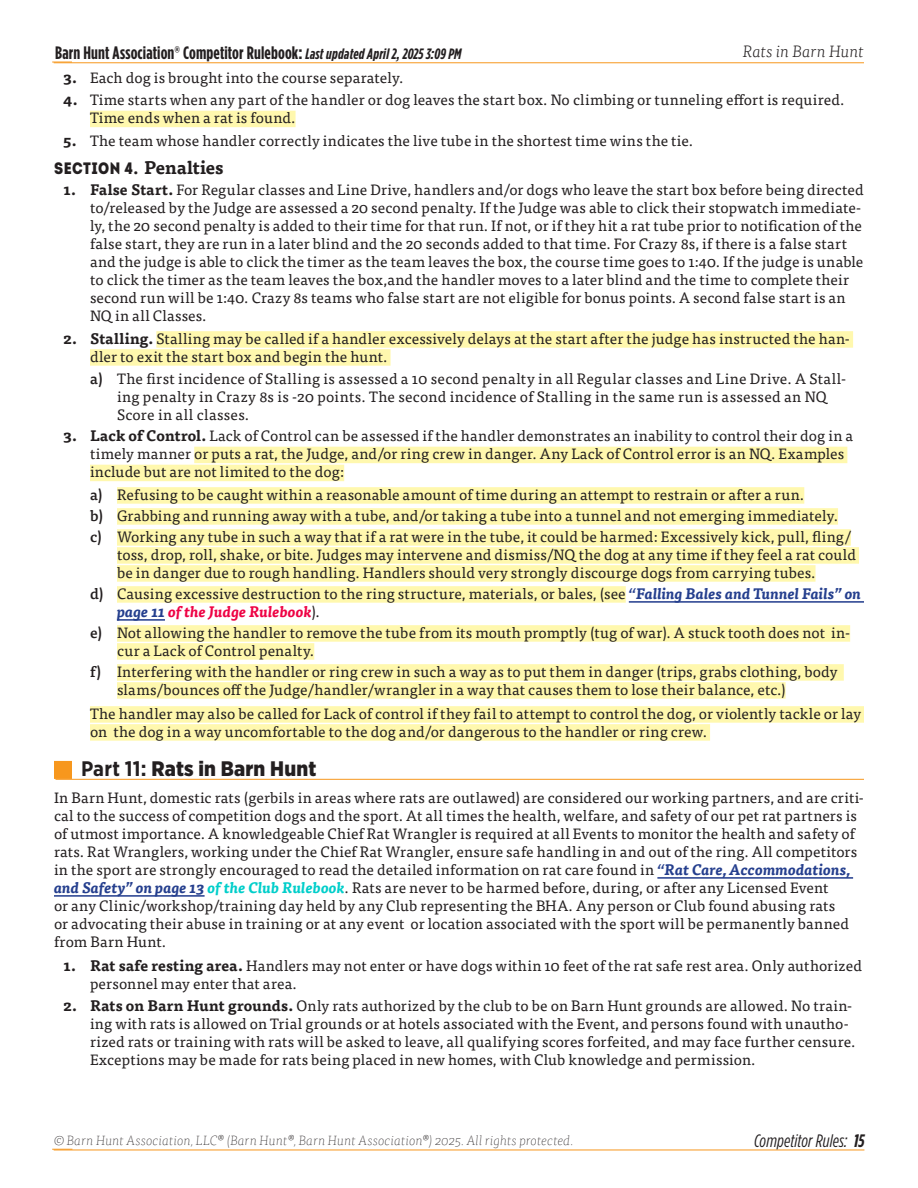
<style>
.page{position:relative;width:918px;height:1188px;background:#fff}
.page>*{position:absolute;margin:0;border:0;box-sizing:border-box;transform-origin:0 0}
.t1{font:900 21px "Gotham Narrow";letter-spacing:.01em;color:#231f20}
.t2{font:700 18px "Gotham Condensed";letter-spacing:.005em;color:#231f20}
.t3{font:italic 18px "Gotham Condensed";letter-spacing:.005em;color:#231f20}
.t4{font:16.5px "Intro Cond Black Caps";letter-spacing:.03em;color:#231f20}
.t5{font:italic 300 16.5px "Tisa Pro";letter-spacing:-.01em;color:#231f20}
.body{font:15px/18px "Tisa Pro";letter-spacing:.01em;color:#231f20}
.body_indent{font:15px/18px "Tisa Pro";letter-spacing:.01em;color:#231f20}
.t6{font:italic 100 13.5px "Tisa Pro";letter-spacing:-.005em;color:#231f20}
.s1{font-style:italic;font-size:15px}
.s2{font-weight:700}
.s3{font-family:"Tisa Pro";font-weight:700;font-size:18px}
.s4{font-weight:500}
.s5{font-weight:700;font-style:italic;color:#253f8e}
.s6{font-weight:700;font-style:italic;color:#ee0344}
.s7{font-weight:700;font-style:italic;color:#00ceca}
</style>
<div class="page">
<svg style="left:52px;top:1149px;width:20px;height:1px"></svg>
<hr style="left:54px;top:1150px;width:810px;height:1px;background:#f7971d">
<hr style="left:54px;top:62px;width:810px;height:1px;background:#f7971d">
<div style="left:90px;top:111px;width:206px;height:16px;background:#fff8ae"></div>
<div style="left:156px;top:331px;width:697px;height:17px;background:#fff8ae"></div>
<div style="left:90px;top:349px;width:301px;height:17px;background:#fff8ae"></div>
<div style="left:194px;top:447px;width:653px;height:16px;background:#fff8ae"></div>
<div style="left:90px;top:465px;width:254px;height:16px;background:#fff8ae"></div>
<div style="left:117px;top:487px;width:687px;height:17px;background:#fff8ae"></div>
<div style="left:117px;top:508px;width:721px;height:17px;background:#fff8ae"></div>
<div style="left:117px;top:529px;width:734px;height:17px;background:#fff8ae"></div>
<div style="left:117px;top:547px;width:742px;height:17px;background:#fff8ae"></div>
<div style="left:117px;top:565px;width:699px;height:17px;background:#fff8ae"></div>
<div style="left:117px;top:586px;width:509px;height:17px;background:#fff8ae"></div>
<hr style="left:629px;top:601px;width:235px;height:2px;background:#253f8e">
<hr style="left:117px;top:619px;width:48px;height:2px;background:#253f8e">
<div style="left:117px;top:625px;width:733px;height:17px;background:#fff8ae"></div>
<div style="left:117px;top:643px;width:197px;height:17px;background:#fff8ae"></div>
<div style="left:117px;top:664px;width:727px;height:17px;background:#fff8ae"></div>
<div style="left:117px;top:682px;width:669px;height:17px;background:#fff8ae"></div>
<div style="left:90px;top:706px;width:774px;height:17px;background:#fff8ae"></div>
<div style="left:90px;top:724px;width:620px;height:17px;background:#fff8ae"></div>
<div style="left:54px;top:761px;width:18px;height:18px;background:#f7971d"></div>
<hr style="left:56px;top:779px;width:808px;height:1px;background:#f7971d">
<hr style="left:657px;top:877px;width:196px;height:2px;background:#253f8e">
<hr style="left:54px;top:895px;width:151px;height:2px;background:#253f8e">
<p class="t2" style="left:55px;top:43px;width:408px">Barn Hunt Association® Competitor Rulebook: <span class="s1">Last updated April 2, 2025 3:09 PM</span></p>
<p class="t5" style="left:743px;top:40px;width:123px">Rats in Barn Hunt</p>
<p class="body" style="left:63px;top:68px;width:342px"><span class="s2">3.</span> Each dog is brought into the course separately.</p>
<p class="body" style="left:90px;top:90px;width:756px;text-indent:-27px"><span class="s2">4.</span> Time starts when any part of the handler or dog leaves the start box. No climbing or tunneling effort is required.<br>Time ends when a rat is found.</p>
<p class="body" style="left:63px;top:131px;width:632px"><span class="s2">5.</span> The team whose handler correctly indicates the live tube in the shortest time wins the tie.</p>
<p class="t4" style="left:54px;top:157px;width:171px">SECTION 4. <span class="s3">Penalties</span></p>
<p class="body" style="left:90px;top:180px;width:775px;text-indent:-27px"><span class="s2">1. False Start.</span> For Regular classes and Line Drive, handlers and/or dogs who leave the start box before being directed to/released by the Judge are assessed a 20 second penalty. If the Judge was able to click their stopwatch immediate&shy;ly, the 20 second penalty is added to their time for that run. If not, or if they hit a rat tube prior to notification of the false start, they are run in a later blind and the 20 seconds added to that time. For Crazy 8s, if there is a false start and the judge is able to click the timer as the team leaves the box, the course time goes to 1:40. If the judge is unable to click the timer as the team leaves the box,and the handler moves to a later blind and the time to complete their second run will be 1:40. Crazy 8s teams who false start are not eligible for bonus points. A second false start is an NQ in all Classes.</p>
<p class="body" style="left:90px;top:329px;width:762px;text-indent:-27px"><span class="s2">2. Stalling.</span> Stalling may be called if a handler excessively delays at the start after the judge has instructed the han&shy;dler to exit the start box and begin the hunt.</p>
<p class="body" style="left:117px;top:369px;width:731px;text-indent:-27px"><span class="s4">a)</span> The first incidence of Stalling is assessed a 10 second penalty in all Regular classes and Line Drive. A Stall&shy;ing penalty in Crazy 8s is -20 points. The second incidence of Stalling in the same run is assessed an NQ<br>Score in all classes.</p>
<p class="body" style="left:90px;top:426px;width:765px;text-indent:-27px"><span class="s2">3. Lack of Control.</span> Lack of Control can be assessed if the handler demonstrates an inability to control their dog in a timely manner or puts a rat, the Judge, and/or ring crew in danger. Any Lack of Control error is an NQ. Examples include but are not limited to the dog:</p>
<p class="body" style="left:90px;top:485px;width:716px"><span class="s4">a)</span> Refusing to be caught within a reasonable amount of time during an attempt to restrain or after a run.</p>
<p class="body" style="left:90px;top:506px;width:750px"><span class="s4">b)</span> Grabbing and running away with a tube, and/or taking a tube into a tunnel and not emerging immediately.</p>
<p class="body" style="left:117px;top:527px;width:740px;text-indent:-27px"><span class="s4">c)</span> Working any tube in such a way that if a rat were in the tube, it could be harmed: Excessively kick, pull, fling/ toss, drop, roll, shake, or bite. Judges may intervene and dismiss/NQ the dog at any time if they feel a rat could be in danger due to rough handling. Handlers should very strongly discourge dogs from carrying tubes.</p>
<p class="body" style="left:117px;top:584px;width:746px;text-indent:-27px"><span class="s4">d)</span> Causing excessive destruction to the ring structure, materials, or bales, (see <span class="s5">“Falling Bales and Tunnel Fails” on page 11</span> <span class="s6">of the Judge Rulebook</span>).</p>
<p class="body" style="left:117px;top:623px;width:735px;text-indent:-27px"><span class="s4">e)</span> Not allowing the handler to remove the tube from its mouth promptly (tug of war). A stuck tooth does not in&shy;cur a Lack of Control penalty.</p>
<p class="body" style="left:117px;top:662px;width:722px;text-indent:-27px"><span class="s4">f)</span> Interfering with the handler or ring crew in such a way as to put them in danger (trips, grabs clothing, body slams/bounces off the Judge/handler/wrangler in a way that causes them to lose their balance, etc.)</p>
<p class="body_indent" style="left:90px;top:704px;width:773px">The handler may also be called for Lack of control if they fail to attempt to control the dog, or violently tackle or lay on the dog in a way uncomfortable to the dog and/or dangerous to the handler or ring crew.</p>
<p class="t1" style="left:81px;top:755px;width:237px"><span class="s2">Part 11:</span> Rats in Barn Hunt</p>
<p class="body" style="left:54px;top:788px;width:811px">In Barn Hunt, domestic rats (gerbils in areas where rats are outlawed) are considered our working partners, and are criti&shy;cal to the success of competition dogs and the sport. At all times the health, welfare, and safety of our pet rat partners is of utmost importance. A knowledgeable Chief Rat Wrangler is required at all Events to monitor the health and safety of rats. Rat Wranglers, working under the Chief Rat Wrangler, ensure safe handling in and out of the ring. All competitors in the sport are strongly encouraged to read the detailed information on rat care found in <span class="s5">“Rat Care, Accommodations, and Safety” on page 13</span> <span class="s7">of the Club Rulebook</span>. Rats are never to be harmed before, during, or after any Licensed Event<br>or any Clinic/workshop/training day held by any Club representing the BHA. Any person or Club found abusing rats<br>or advocating their abuse in training or at any event or location associated with the sport will be permanently banned from Barn Hunt.</p>
<p class="body" style="left:90px;top:956px;width:773px;text-indent:-27px"><span class="s2">1. Rat safe resting area.</span> Handlers may not enter or have dogs within 10 feet of the rat safe rest area. Only authorized personnel may enter that area.</p>
<p class="body" style="left:90px;top:996px;width:767px;text-indent:-27px"><span class="s2">2. Rats on Barn Hunt grounds.</span> Only rats authorized by the club to be on Barn Hunt grounds are allowed. No train&shy;ing with rats is allowed on Trial grounds or at hotels associated with the Event, and persons found with unautho&shy;rized rats or training with rats will be asked to leave, all qualifying scores forfeited, and may face further censure.<br>Exceptions may be made for rats being placed in new homes, with Club knowledge and permission.</p>
<p class="t6" style="left:54px;top:1132px;width:521px">© Barn Hunt Association, LLC® (Barn Hunt®, Barn Hunt Association®) 2025. All rights protected.</p>
<p class="t3" style="left:754px;top:1130px;width:112px">Competitor Rules: <span class="s2">15</span></p>
</div>
